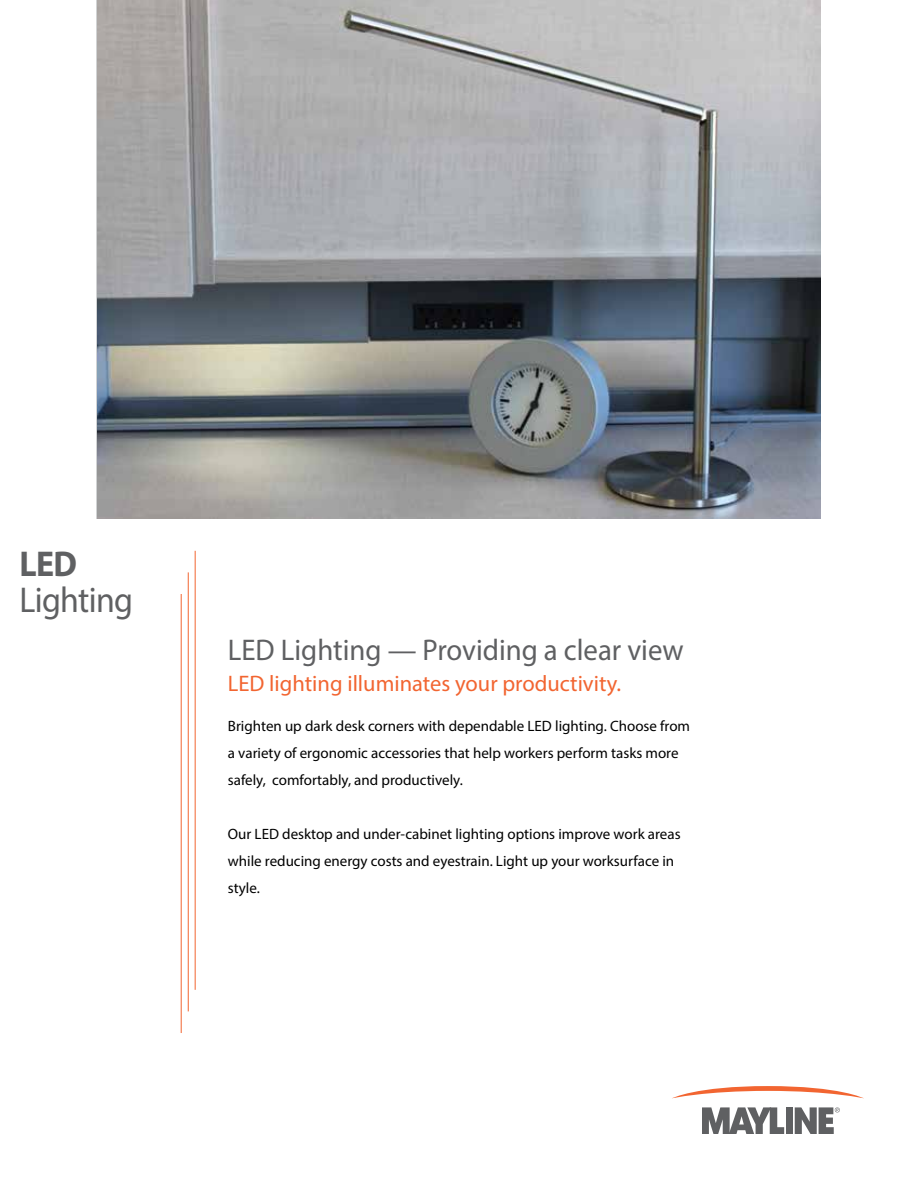
<style>
.page{position:relative;width:918px;height:1188px;background:#fff}
.page>*{position:absolute;margin:0;border:0;box-sizing:border-box;transform-origin:0 0}
.t1{font:36px "Myriad Pro";letter-spacing:-.02em;color:#5f6062;scale:.94 1}
.t2{font:700 36px "Myriad Pro";color:#5f6062;scale:.94 1}
.t3{font:30px "Myriad Pro";color:#5f6062;scale:.96 1}
.t4{font:22.5px "Myriad Pro";color:#f26531}
.t5{font:15px/27px "Myriad Pro";color:#000}
</style>
<div class="page">
<img style="left:98px;top:0;width:723px;height:518px">
<svg style="left:672px;top:1086px;width:191px;height:12px"></svg>
<svg style="left:795px;top:1107px;width:45px;height:27px"></svg>
<div style="left:786px;top:1107px;width:7px;height:27px;background:#5f6062"></div>
<svg style="left:702px;top:1107px;width:82px;height:27px"></svg>
<hr style="left:188px;top:572px;width:1px;height:439px;background:#f26531">
<hr style="left:195px;top:551px;width:1px;height:439px;background:#f26531">
<hr style="left:181px;top:594px;width:1px;height:439px;background:#f26531">
<h1 class="t2" style="left:20px;top:540px;width:63px">LED</h1>
<h1 class="t1" style="left:20px;top:577px;width:122px">Lighting</h1>
<h2 class="t3" style="left:228px;top:631px;width:476px">LED Lighting — Providing a clear view</h2>
<h3 class="t4" style="left:228px;top:670px;width:395px">LED lighting illuminates your productivity.</h3>
<p class="t5" style="left:228px;top:712px;width:464px">Brighten up dark desk corners with dependable LED lighting. Choose from a variety of ergonomic accessories that help workers perform tasks more safely, comfortably, and productively.</p>
<p class="t5" style="left:228px;top:820px;width:454px">Our LED desktop and under-cabinet lighting options improve work areas while reducing energy costs and eyestrain. Light up your worksurface in style.</p>
</div>
